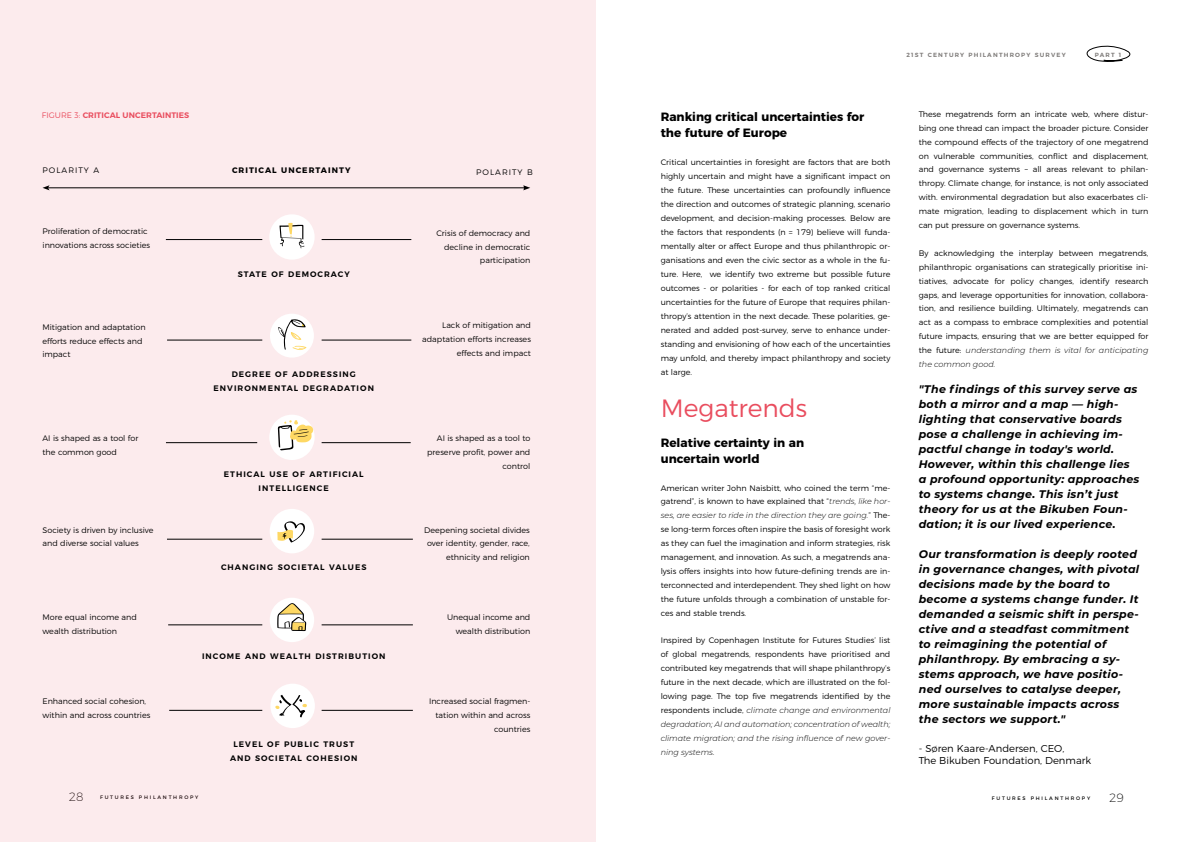
<style>
.page{position:relative;width:1191px;height:842px;background:#fff}
.page>*{position:absolute;margin:0;border:0;box-sizing:border-box;transform-origin:0 0}
.t1{font:300 25px "Montserrat";color:#e94d5e}
.t2{font:700 12px/16px "Montserrat";color:#000}
.t3{font:200 12px "Montserrat";color:#000}
.t4{font:italic 700 11px/15px "Montserrat";letter-spacing:.025em;color:#000}
.t5{font:300 10px/12px "Montserrat";color:#000}
.t6{font:300 8px/13.9px "Montserrat";color:#000}
.t7{font:600 8px/13.9px "Montserrat";letter-spacing:.13em;color:#000;text-align:center}
.t8{font:600 8px "Montserrat";letter-spacing:.005em;color:#e94d5e}
.t9{font:700 8px "Montserrat";letter-spacing:.13em;color:#000}
.t10{font:300 8px "Montserrat";letter-spacing:.125em;color:#000}
.t11{font:600 6px "Montserrat";letter-spacing:.2em;color:#7f7c7a}
.t12{font:5px "Montserrat";letter-spacing:.35em;color:#000}
.s1{font-weight:300}
.s2{font-style:italic}
</style>
<div class="page">
<div style="left:0;top:0;width:595px;height:842px;background:#fcebed"></div>
<hr style="left:48px;top:187px;width:477px;height:1px;background:#000">
<svg style="left:43px;top:185px;width:7px;height:5px"></svg>
<svg style="left:523px;top:185px;width:7px;height:5px"></svg>
<div style="left:269px;top:214px;width:46px;height:46px;background:#fff;border-radius:50%"></div>
<svg style="left:279px;top:223px;width:25px;height:25px"></svg>
<hr style="left:322px;top:239px;width:89px;height:1px;background:#000">
<hr style="left:166px;top:239px;width:96px;height:1px;background:#000">
<div style="left:270px;top:314px;width:44px;height:44px;background:#fff;border-radius:50%"></div>
<svg style="left:278px;top:319px;width:28px;height:31px"></svg>
<hr style="left:322px;top:340px;width:89px;height:1px;background:#000">
<hr style="left:167px;top:340px;width:95px;height:1px;background:#000">
<div style="left:269px;top:415px;width:46px;height:45px;background:#fff;border-radius:50%"></div>
<svg style="left:278px;top:420px;width:36px;height:30px"></svg>
<hr style="left:322px;top:442px;width:89px;height:1px;background:#000">
<hr style="left:166px;top:442px;width:91px;height:1px;background:#000">
<div style="left:270px;top:509px;width:44px;height:44px;background:#fff;border-radius:50%"></div>
<svg style="left:277px;top:521px;width:28px;height:22px"></svg>
<hr style="left:322px;top:539px;width:91px;height:1px;background:#000">
<hr style="left:167px;top:539px;width:95px;height:1px;background:#000">
<div style="left:270px;top:598px;width:44px;height:44px;background:#fff;border-radius:50%"></div>
<svg style="left:277px;top:603px;width:29px;height:28px"></svg>
<hr style="left:322px;top:625px;width:91px;height:1px;background:#000">
<hr style="left:168px;top:625px;width:94px;height:1px;background:#000">
<div style="left:270px;top:684px;width:45px;height:44px;background:#fff;border-radius:50%"></div>
<svg style="left:275px;top:695px;width:32px;height:23px"></svg>
<hr style="left:322px;top:710px;width:91px;height:1px;background:#000">
<hr style="left:169px;top:710px;width:93px;height:1px;background:#000">
<svg style="left:1086px;top:45px;width:44px;height:17px"></svg>
<p class="t8" style="left:42px;top:109px;width:149px"><span class="s1">FIGURE 3:</span> CRITICAL UNCERTAINTIES</p>
<p class="t10" style="left:43px;top:164px;width:58px">POLARITY A</p>
<p class="t9" style="left:232px;top:164px;width:120px">CRITICAL UNCERTAINTY</p>
<p class="t10" style="left:476px;top:166px;width:58px">POLARITY B</p>
<p class="t6" style="left:43px;top:224px;width:109px">Proliferation of democratic innovations across societies</p>
<p class="t6" style="left:436px;top:225px;width:95px;text-align:right">Crisis of democracy and decline in democratic participation</p>
<p class="t7" style="left:238px;top:267px;width:113px">STATE OF DEMOCRACY</p>
<p class="t6" style="left:42px;top:319px;width:105px">Mitigation and adaptation efforts reduce effects and impact</p>
<p class="t6" style="left:422px;top:318px;width:110px;text-align:right">Lack of mitigation and adaptation efforts increases effects and impact</p>
<p class="t7" style="left:214px;top:367px;width:162px">DEGREE OF ADDRESSING<br>ENVIRONMENTAL DEGRADATION</p>
<p class="t6" style="left:43px;top:430px;width:97px">AI is shaped as a tool for the common good</p>
<p class="t6" style="left:427px;top:431px;width:105px;text-align:right">AI is shaped as a tool to preserve profit, power and control</p>
<p class="t7" style="left:224px;top:467px;width:141px">ETHICAL USE OF ARTIFICIAL<br>INTELLIGENCE</p>
<p class="t6" style="left:43px;top:522px;width:112px">Society is driven by inclusive and diverse social values</p>
<p class="t6" style="left:424px;top:522px;width:107px;text-align:right">Deepening societal divides over identity, gender, race, ethnicity and religion</p>
<p class="t7" style="left:221px;top:560px;width:147px">CHANGING SOCIETAL VALUES</p>
<p class="t6" style="left:43px;top:610px;width:96px">More equal income and wealth distribution</p>
<p class="t6" style="left:447px;top:610px;width:85px;text-align:right">Unequal income and wealth distribution</p>
<p class="t7" style="left:202px;top:648px;width:185px">INCOME AND WEALTH DISTRIBUTION</p>
<p class="t6" style="left:43px;top:693px;width:109px">Enhanced social cohesion, within and across countries</p>
<p class="t6" style="left:429px;top:693px;width:103px;text-align:right">Increased social fragmen&shy;tation within and across countries</p>
<p class="t7" style="left:230px;top:736px;width:129px">LEVEL OF PUBLIC TRUST<br>AND SOCIETAL COHESION</p>
<p class="t11" style="left:906px;top:50px;width:161px">21ST CENTURY PHILANTHROPY SURVEY</p>
<p class="t11" style="left:1094px;top:50px;width:28px">PART 1</p>
<h2 class="t2" style="left:660px;top:108px;width:205px">Ranking critical uncertainties for the future of Europe</h2>
<p class="t6" style="left:660px;top:154px;width:231px;text-align:justify">Critical uncertainties in foresight are factors that are both highly uncertain and might have a significant impact on the future. These uncertainties can profoundly influence the direction and outcomes of strategic planning, scenario development, and decision-making processes. Below are the factors that respondents (n = 179) believe will funda&shy;mentally alter or affect Europe and thus philanthropic or&shy;ganisations and even the civic sector as a whole in the fu&shy;ture. Here, we identify two extreme but possible future outcomes - or polarities - for each of top ranked critical uncertainties for the future of Europe that requires philan&shy;thropy’s attention in the next decade. These polarities, ge&shy;nerated and added post-survey, serve to enhance under&shy;standing and envisioning of how each of the uncertainties may unfold, and thereby impact philanthropy and society at large.</p>
<h1 class="t1" style="left:660px;top:388px;width:148px">Megatrends</h1>
<h2 class="t2" style="left:660px;top:433px;width:145px">Relative certainty in an uncertain world</h2>
<p class="t6" style="left:660px;top:480px;width:231px;text-align:justify">American writer John Naisbitt, who coined the term “me&shy;gatrend”, is known to have explained that “<span class="s2">trends, like hor&shy;ses, are easier to ride in the direction they are going.</span>” The&shy;se long-term forces often inspire the basis of foresight work as they can fuel the imagination and inform strategies, risk management, and innovation. As such, a megatrends ana&shy;lysis offers insights into how future-defining trends are in&shy;terconnected and interdependent. They shed light on how the future unfolds through a combination of unstable for&shy;ces and stable trends.</p>
<p class="t6" style="left:660px;top:633px;width:231px;text-align:justify">Inspired by Copenhagen Institute for Futures Studies’ list of global megatrends, respondents have prioritised and contributed key megatrends that will shape philanthropy’s future in the next decade, which are illustrated on the fol&shy;lowing page. The top five megatrends identified by the respondents include, <span class="s2">climate change and environmental degradation; AI and automation; concentration of wealth; climate migration; and the rising influence of new gover&shy;ning systems.</span></p>
<p class="t6" style="left:918px;top:106px;width:231px;text-align:justify">These megatrends form an intricate web, where distur&shy;bing one thread can impact the broader picture. Consider the compound effects of the trajectory of one megatrend on vulnerable communities, conflict and displacement, and governance systems – all areas relevant to philan&shy;thropy. Climate change, for instance, is not only associated with. environmental degradation but also exacerbates cli&shy;mate migration, leading to displacement which in turn can put pressure on governance systems.</p>
<p class="t6" style="left:918px;top:245px;width:231px;text-align:justify">By acknowledging the interplay between megatrends, philanthropic organisations can strategically prioritise ini&shy;tiatives, advocate for policy changes, identify research gaps, and leverage opportunities for innovation, collabora&shy;tion, and resilience building. Ultimately, megatrends can act as a compass to embrace complexities and potential future impacts, ensuring that we are better equipped for the future: <span class="s2">understanding them is vital for anticipating the common good.</span></p>
<p class="t4" style="left:918px;top:381px;width:222px">"The findings of this survey serve as both a mirror and a map — high&shy;lighting that conservative boards pose a challenge in achieving im&shy;pactful change in today's world.<br>However, within this challenge lies a profound opportunity: approaches to systems change. This isn’t just theory for us at the Bikuben Foun&shy;dation; it is our lived experience.</p>
<p class="t4" style="left:918px;top:546px;width:222px">Our transformation is deeply rooted in governance changes, with pivotal decisions made by the board to become a systems change funder. It demanded a seismic shift in perspe&shy;ctive and a steadfast commitment to reimagining the potential of philanthropy. By embracing a sy&shy;stems approach, we have positio&shy;ned ourselves to catalyse deeper, more sustainable impacts across the sectors we support."</p>
<p class="t5" style="left:918px;top:741px;width:174px">- Søren Kaare-Andersen, CEO,<br>The Bikuben Foundation, Denmark</p>
<h2 class="t3" style="left:69px;top:788px;width:16px">28</h2>
<p class="t12" style="left:100px;top:794px;width:100px">FUTURES PHILANTHROPY</p>
<p class="t12" style="left:991px;top:794px;width:100px">FUTURES PHILANTHROPY</p>
<h2 class="t3" style="left:1109px;top:789px;width:16px">29</h2>
</div>
